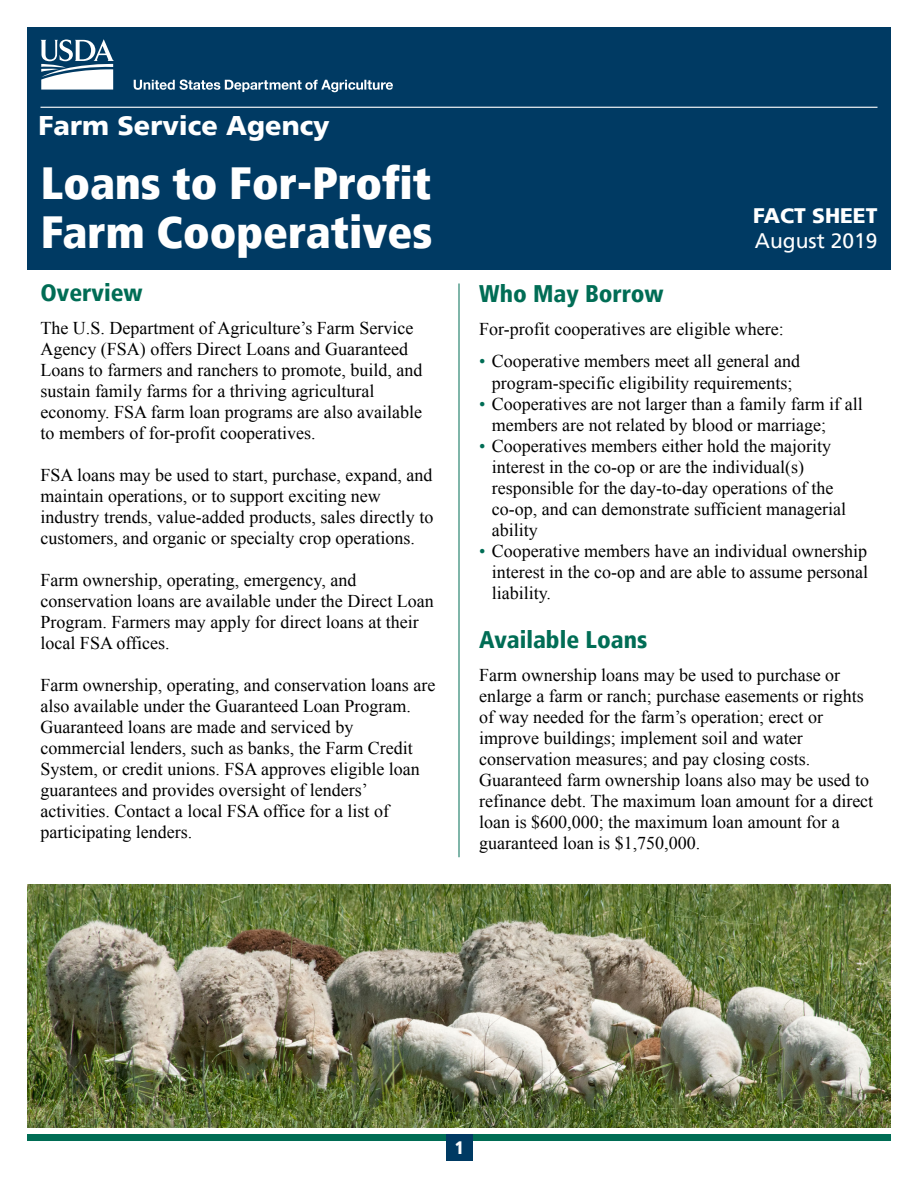
<style>
.page{position:relative;width:918px;height:1188px;background:#fff}
.page>*{position:absolute;margin:0;border:0;box-sizing:border-box;transform-origin:0 0}
.t1{font:900 condensed 45px/49.5px "Frutiger LT";color:#fff}
.t2{font:900 27px "Frutiger LT";color:#fff}
.t3{font:900 condensed 24px "Frutiger LT";color:#006d55}
.t4{font:21px "Frutiger LT";color:#fff}
.t5{font:900 21px "Frutiger LT";color:#fff}
.t6{font:18px/21px "Times New Roman";color:#000}
.t7{font:900 condensed 18px "Frutiger LT";color:#fff}
.s1{color:#006d55}
</style>
<div class="page">
<div style="left:27px;top:27px;width:864px;height:243px;background:#003a63"></div>
<img style="left:27px;top:884px;width:864px;height:243px">
<div style="left:27px;top:1134px;width:864px;height:7px;background:#006d55"></div>
<hr style="left:459px;top:284px;width:1px;height:573px;background:#006d55">
<svg style="left:40px;top:39px;width:74px;height:51px"></svg>
<svg style="left:134px;top:80px;width:259px;height:12px"></svg>
<hr style="left:40px;top:107px;width:838px;height:1px;background:#fff">
<div style="left:446px;top:1134px;width:27px;height:27px;background:#003a63"></div>
<h2 class="t2" style="left:39px;top:109px;width:293px">Farm Service Agency</h2>
<h1 class="t1" style="left:41px;top:158px;width:393px">Loans to For-Profit<br>Farm Cooperatives</h1>
<h3 class="t3" style="left:40px;top:278px;width:104px">Overview</h3>
<p class="t6" style="left:40px;top:317px;width:383px">The U.S. Department of Agriculture’s Farm Service Agency (FSA) offers Direct Loans and Guaranteed Loans to farmers and ranchers to promote, build, and sustain family farms for a thriving agricultural economy. FSA farm loan programs are also available to members of for-profit cooperatives.</p>
<p class="t6" style="left:40px;top:464px;width:394px">FSA loans may be used to start, purchase, expand, and maintain operations, or to support exciting new industry trends, value-added products, sales directly to customers, and organic or specialty crop operations.</p>
<p class="t6" style="left:40px;top:569px;width:395px">Farm ownership, operating, emergency, and conservation loans are available under the Direct Loan Program. Farmers may apply for direct loans at their local FSA offices.</p>
<p class="t6" style="left:40px;top:674px;width:396px">Farm ownership, operating, and conservation loans are also available under the Guaranteed Loan Program.<br>Guaranteed loans are made and serviced by commercial lenders, such as banks, the Farm Credit System, or credit unions. FSA approves eligible loan guarantees and provides oversight of lenders’ activities. Contact a local FSA office for a list of participating lenders.</p>
<p class="t5" style="left:753px;top:203px;width:126px">FACT SHEET</p>
<p class="t4" style="left:755px;top:228px;width:124px">August 2019</p>
<h3 class="t3" style="left:479px;top:279px;width:186px">Who May Borrow</h3>
<p class="t6" style="left:479px;top:318px;width:306px">For-profit cooperatives are eligible where:</p>
<p class="t6" style="left:479px;top:351px;width:322px;text-align:center"><span class="s1">•</span> Cooperative members meet all general and program-specific eligibility requirements;</p>
<p class="t6" style="left:492px;top:393px;width:373px;text-indent:-12px"><span class="s1">•</span> Cooperatives are not larger than a family farm if all members are not related by blood or marriage;</p>
<p class="t6" style="left:492px;top:435px;width:356px;text-indent:-12px"><span class="s1">•</span> Cooperatives members either hold the majority interest in the co-op or are the individual(s) responsible for the day-to-day operations of the co-op, and can demonstrate sufficient managerial ability</p>
<p class="t6" style="left:492px;top:540px;width:378px;text-align:justify;text-indent:-12px"><span class="s1">•</span> Cooperative members have an individual ownership interest in the co-op and are able to assume personal liability.</p>
<h3 class="t3" style="left:479px;top:626px;width:170px">Available Loans</h3>
<p class="t6" style="left:479px;top:665px;width:396px">Farm ownership loans may be used to purchase or enlarge a farm or ranch; purchase easements or rights of way needed for the farm’s operation; erect or improve buildings; implement soil and water conservation measures; and pay closing costs.<br>Guaranteed farm ownership loans also may be used to refinance debt. The maximum loan amount for a direct loan is $600,000; the maximum loan amount for a guaranteed loan is $1,750,000.</p>
<p class="t7" style="left:455px;top:1137px;width:11px">1</p>
</div>
